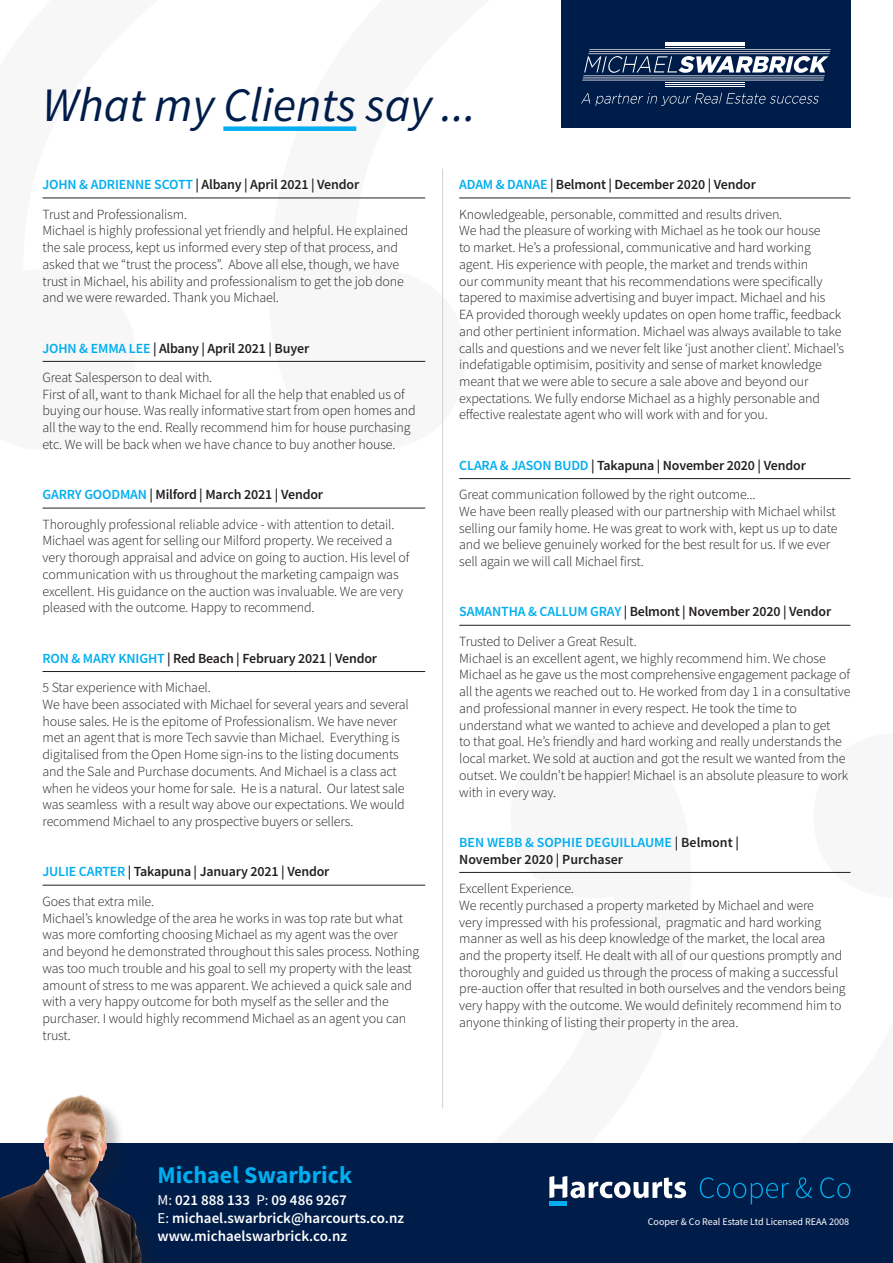
<style>
.page{position:relative;width:893px;height:1263px;background:#fff}
.page>*{position:absolute;margin:0;border:0;box-sizing:border-box;transform-origin:0 0}
.t1{font:italic 48px "Source Sans Pro";color:#001d49}
.t2{font:700 24px "Source Sans Pro";color:#00aeef}
.t3{font:600 15px "Source Sans Pro";color:#fff}
.t4{font:300 13.95px/16.8px "Source Sans Pro";letter-spacing:-.01em;color:#231f20}
.t5{font:600 13.95px/16.8px "Source Sans Pro";letter-spacing:-.01em;color:#231f20}
.t6{font:10.05px "Source Sans Pro";color:#fff}
.s1{color:#00aeef}
.s2{font-weight:400}
</style>
<div class="page">
<svg style="left:42px;top:126px;width:470px;height:295px"></svg>
<div style="left:0;top:1144px;width:893px;height:119px;background:#001d49"></div>
<div style="left:561px;top:0;width:289px;height:128px;background:#001d49"></div>
<svg style="left:584px;top:56px;width:245px;height:17px"></svg>
<hr style="left:588px;top:54px;width:242px;height:1px;background:#fff">
<hr style="left:589px;top:52px;width:241px;height:1px;background:#fff">
<hr style="left:589px;top:51px;width:241px;height:1px;background:#fff">
<hr style="left:589px;top:49px;width:242px;height:1px;background:#fff">
<hr style="left:665px;top:47px;width:80px;height:1px;background:#fff">
<hr style="left:665px;top:45px;width:80px;height:1px;background:#fff">
<hr style="left:665px;top:43px;width:80px;height:1px;background:#fff">
<hr style="left:583px;top:76px;width:241px;height:1px;background:#fff">
<hr style="left:583px;top:75px;width:242px;height:1px;background:#fff">
<hr style="left:583px;top:78px;width:241px;height:1px;background:#fff">
<hr style="left:665px;top:82px;width:80px;height:1px;background:#fff">
<hr style="left:665px;top:84px;width:80px;height:1px;background:#fff">
<hr style="left:665px;top:87px;width:80px;height:1px;background:#fff">
<hr style="left:665px;top:86px;width:80px;height:1px;background:#fff">
<hr style="left:588px;top:53px;width:242px;height:1px;background:#fff">
<hr style="left:582px;top:80px;width:242px;height:1px;background:#fff">
<svg style="left:581px;top:93px;width:238px;height:13px"></svg>
<hr style="left:43px;top:198px;width:382px;height:1px;background:#231f20">
<hr style="left:43px;top:361px;width:382px;height:1px;background:#231f20">
<hr style="left:43px;top:508px;width:382px;height:1px;background:#231f20">
<hr style="left:43px;top:671px;width:382px;height:1px;background:#231f20">
<hr style="left:43px;top:885px;width:382px;height:1px;background:#231f20">
<hr style="left:459px;top:198px;width:391px;height:1px;background:#231f20">
<hr style="left:459px;top:478px;width:391px;height:1px;background:#231f20">
<hr style="left:459px;top:625px;width:391px;height:1px;background:#231f20">
<hr style="left:459px;top:872px;width:391px;height:1px;background:#231f20">
<hr style="left:442px;top:169px;width:1px;height:939px;background:#d1d2d4">
<div style="left:223px;top:126px;width:133px;height:5px;background:#00aeef"></div>
<svg style="left:700px;top:1177px;width:89px;height:27px"></svg>
<svg style="left:796px;top:1177px;width:16px;height:21px"></svg>
<svg style="left:820px;top:1177px;width:30px;height:21px"></svg>
<svg style="left:549px;top:1176px;width:137px;height:22px"></svg>
<hr style="left:549px;top:1202px;width:18px;height:4px;background:#00aeef">
<div style="left:0;top:1098px;width:173px;height:165px;background:#231f20;opacity:.25"></div>
<img style="left:0;top:1095px;width:158px;height:168px">
<p class="t1" style="left:43px;top:75px;width:435px">What my Clients say ...</p>
<p class="t5" style="left:43px;top:176px;width:318px"><span class="s1">JOHN &amp; ADRIENNE SCOTT</span> | Albany | April 2021 | Vendor</p>
<p class="t4" style="left:43px;top:206px;width:367px">Trust and Professionalism.<br>Michael is highly professional yet friendly and helpful. He explained the sale process, kept us informed every step of that process, and asked that we “trust the process”. Above all else, though, we have trust in Michael, his ability and professionalism to get the job done and we were rewarded. Thank you Michael.</p>
<p class="t5" style="left:43px;top:339px;width:268px"><span class="s1">JOHN &amp; EMMA LEE</span> | Albany | April 2021 | Buyer</p>
<p class="t4" style="left:43px;top:369px;width:375px">Great Salesperson to deal with.<br>First of all, want to thank Michael for all the help that enabled us of buying our house. Was really informative start from open homes and all the way to the end. Really recommend him for house purchasing etc. We will be back when we have chance to buy another house.</p>
<p class="t5" style="left:43px;top:486px;width:282px"><span class="s1">GARRY GOODMAN</span> | Milford | March 2021 | Vendor</p>
<p class="t4" style="left:43px;top:516px;width:369px">Thoroughly professional reliable advice - with attention to detail.<br>Michael was agent for selling our Milford property. We received a very thorough appraisal and advice on going to auction. His level of communication with us throughout the marketing campaign was excellent. His guidance on the auction was invaluable. We are very pleased with the outcome. Happy to recommend.</p>
<p class="t5" style="left:43px;top:649px;width:336px"><span class="s1">RON &amp; MARY KNIGHT</span> | Red Beach | February 2021 | Vendor</p>
<p class="t4" style="left:43px;top:679px;width:368px">5 Star experience with Michael.<br>We have been associated with Michael for several years and several house sales. He is the epitome of Professionalism. We have never met an agent that is more Tech savvie than Michael. Everything is digitalised from the Open Home sign-ins to the listing documents and the Sale and Purchase documents. And Michael is a class act when he videos your home for sale. He is a natural. Our latest sale was seamless with a result way above our expectations. We would recommend Michael to any prospective buyers or sellers.</p>
<p class="t5" style="left:43px;top:863px;width:288px"><span class="s1">JULIE CARTER</span> | Takapuna | January 2021 | Vendor</p>
<p class="t4" style="left:43px;top:893px;width:378px">Goes that extra mile.<br>Michael’s knowledge of the area he works in was top rate but what was more comforting choosing Michael as my agent was the over and beyond he demonstrated throughout this sales process. Nothing was too much trouble and his goal to sell my property with the least amount of stress to me was apparent. We achieved a quick sale and with a very happy outcome for both myself as the seller and the purchaser. I would highly recommend Michael as an agent you can trust.</p>
<p class="t5" style="left:459px;top:176px;width:298px"><span class="s1">ADAM &amp; DANAE</span> | Belmont | December 2020 | Vendor</p>
<p class="t4" style="left:459px;top:206px;width:386px">Knowledgeable, personable, committed and results driven.<br>We had the pleasure of working with Michael as he took our house<br>to market. He’s a professional, communicative and hard working agent. His experience with people, the market and trends within<br>our community meant that his recommendations were specifically tapered to maximise advertising and buyer impact. Michael and his<br>EA provided thorough weekly updates on open home traffic, feedback and other pertinient information. Michael was always available to take calls and questions and we never felt like ‘just another client’. Michael’s indefatigable optimisim, positivity and sense of market knowledge meant that we were able to secure a sale above and beyond our expectations. We fully endorse Michael as a highly personable and effective realestate agent who will work with and for you.</p>
<p class="t5" style="left:459px;top:456px;width:348px"><span class="s1">CLARA &amp; JASON BUDD</span> | Takapuna | November 2020 | Vendor</p>
<p class="t4" style="left:459px;top:486px;width:380px">Great communication followed by the right outcome...<br>We have been really pleased with our partnership with Michael whilst selling our family home. He was great to work with, kept us up to date and we believe genuinely worked for the best result for us. If we ever sell again we will call Michael first.</p>
<p class="t5" style="left:459px;top:603px;width:374px"><span class="s1">SAMANTHA &amp; CALLUM GRAY</span> | Belmont | November 2020 | Vendor</p>
<p class="t4" style="left:459px;top:633px;width:393px">Trusted to Deliver a Great Result.<br>Michael is an excellent agent, we highly recommend him. We chose Michael as he gave us the most comprehensive engagement package of all the agents we reached out to. He worked from day 1 in a consultative and professional manner in every respect. He took the time to understand what we wanted to achieve and developed a plan to get<br>to that goal. He’s friendly and hard working and really understands the local market. We sold at auction and got the result we wanted from the outset. We couldn’t be happier! Michael is an absolute pleasure to work with in every way.</p>
<p class="t5" style="left:459px;top:834px;width:281px"><span class="s1">BEN WEBB &amp; SOPHIE DEGUILLAUME</span> | Belmont |<br>November 2020 | Purchaser</p>
<p class="t4" style="left:459px;top:880px;width:388px">Excellent Experience.<br>We recently purchased a property marketed by Michael and were<br>very impressed with his professional, pragmatic and hard working manner as well as his deep knowledge of the market, the local area and the property itself. He dealt with all of our questions promptly and thoroughly and guided us through the process of making a successful pre-auction offer that resulted in both ourselves and the vendors being very happy with the outcome. We would definitely recommend him to anyone thinking of listing their property in the area.</p>
<p class="t2" style="left:157px;top:1158px;width:196px">Michael Swarbrick</p>
<p class="t3" style="left:157px;top:1190px;width:191px"><span class="s2">M:</span> 021 888 133 <span class="s2">P:</span> 09 486 9267</p>
<p class="t3" style="left:157px;top:1208px;width:248px"><span class="s2">E:</span> michael.swarbrick@harcourts.co.nz</p>
<p class="t3" style="left:157px;top:1226px;width:191px">www.michaelswarbrick.co.nz</p>
<p class="t6" style="left:648px;top:1215px;width:203px">Cooper &amp; Co Real Estate Ltd Licensed REAA 2008</p>
</div>
